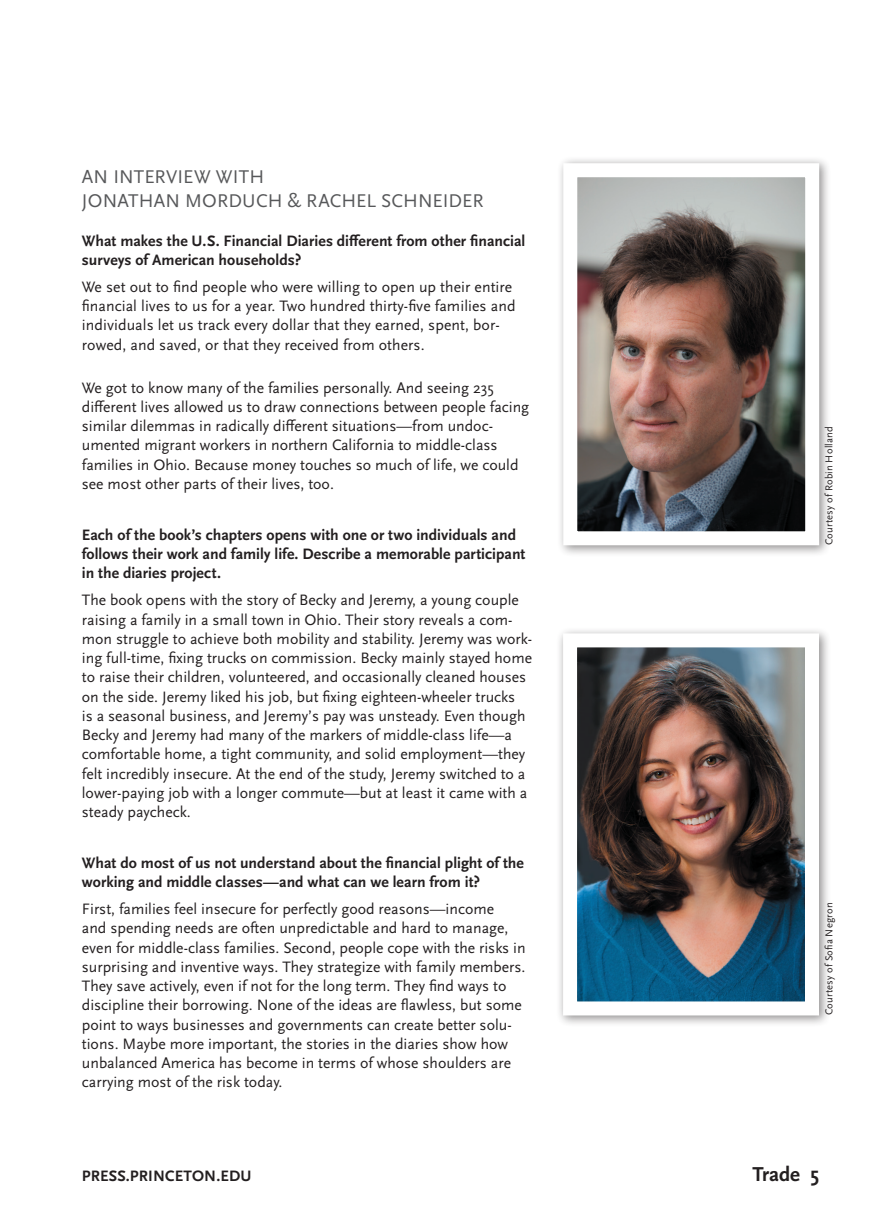
<style>
.page{position:relative;width:882px;height:1229px;background:#fff}
.page>*{position:absolute;margin:0;border:0;box-sizing:border-box;transform-origin:0 0}
.t1{font:700 21px "Scala Sans OT";color:#231f20}
.t2{font:19.25px "Scala Sans OT";letter-spacing:.01em;color:#57585a}
.t3{font:15.75px/19.2px "Scala Sans OT";color:#231f20}
.t4{font:700 15.75px/19.2px "Scala Sans OT";letter-spacing:.005em;color:#231f20}
.t5{font:10.5px "Scala Sans OT";letter-spacing:.015em;color:#231f20}
</style>
<div class="page">
<div style="left:556px;top:156px;width:275px;height:401px;background:#231f20;opacity:.5"></div>
<img style="left:578px;top:178px;width:226px;height:352px">
<div style="left:556px;top:626px;width:275px;height:401px;background:#231f20;opacity:.5"></div>
<img style="left:578px;top:648px;width:226px;height:352px">
<p class="t2" style="left:82px;top:166px;width:43px">An inter</p>
<p class="t2" style="left:166px;top:166px;width:23px">view</p>
<p class="t2" style="left:216px;top:166px;width:13px">with</p>
<p class="t2" style="left:82px;top:191px;width:20px">Jonathan</p>
<p class="t2" style="left:185px;top:191px;width:31px">Morduch</p>
<p class="t2" style="left:288px;top:191px;width:44px">&amp; Rachel</p>
<p class="t2" style="left:381px;top:191px;width:23px">Schneider</p>
<p class="t4" style="left:82px;top:231px;width:445px">What makes the U.S. Financial Diaries different from other financial surveys of American households?</p>
<p class="t3" style="left:82px;top:277px;width:435px">We set out to find people who were willing to open up their entire financial lives to us for a year. Two hundred thirty-five families and individuals let us track every dollar that they earned, spent, bor&shy;rowed, and saved, or that they received from others.</p>
<p class="t3" style="left:82px;top:378px;width:449px">We got to know many of the families personally. And seeing 235 different lives allowed us to draw connections between people facing similar dilemmas in radically different situations—from undoc&shy;umented migrant workers in northern California to middle-class families in Ohio. Because money touches so much of life, we could see most other parts of their lives, too.</p>
<p class="t4" style="left:82px;top:525px;width:445px">Each of the book’s chapters opens with one or two individuals and follows their work and family life. Describe a memorable participant in the diaries project.</p>
<p class="t3" style="left:82px;top:591px;width:452px">The book opens with the story of Becky and Jeremy, a young couple raising a family in a small town in Ohio. Their story reveals a com&shy;mon struggle to achieve both mobility and stability. Jeremy was work&shy;ing full-time, fixing trucks on commission. Becky mainly stayed home to raise their children, volunteered, and occasionally cleaned houses on the side. Jeremy liked his job, but fixing eighteen-wheeler trucks<br>is a seasonal business, and Jeremy’s pay was unsteady. Even though Becky and Jeremy had many of the markers of middle-class life—a comfortable home, a tight community, and solid employment—they felt incredibly insecure. At the end of the study, Jeremy switched to a lower-paying job with a longer commute—but at least it came with a steady paycheck.</p>
<p class="t4" style="left:82px;top:853px;width:444px">What do most of us not understand about the financial plight of the working and middle classes—and what can we learn from it?</p>
<p class="t3" style="left:82px;top:899px;width:445px">First, families feel insecure for perfectly good reasons—income<br>and spending needs are often unpredictable and hard to manage, even for middle-class families. Second, people cope with the risks in surprising and inventive ways. They strategize with family members.<br>They save actively, even if not for the long term. They find ways to discipline their borrowing. None of the ideas are flawless, but some point to ways businesses and governments can create better solu&shy;tions. Maybe more important, the stories in the diaries show how unbalanced America has become in terms of whose shoulders are carrying most of the risk today.</p>
<p class="t5" style="left:823px;top:545px;width:120px;rotate:-90deg">Courtesy of Robin Holland</p>
<p class="t5" style="left:823px;top:1015px;width:114px;rotate:-90deg">Courtesy of Sofia Negron</p>
<p class="t4" style="left:82px;top:1166px;width:171px">press.princeton.edu</p>
<h1 class="t1" style="left:752px;top:1162px;width:68px">Trade 5</h1>
</div>
